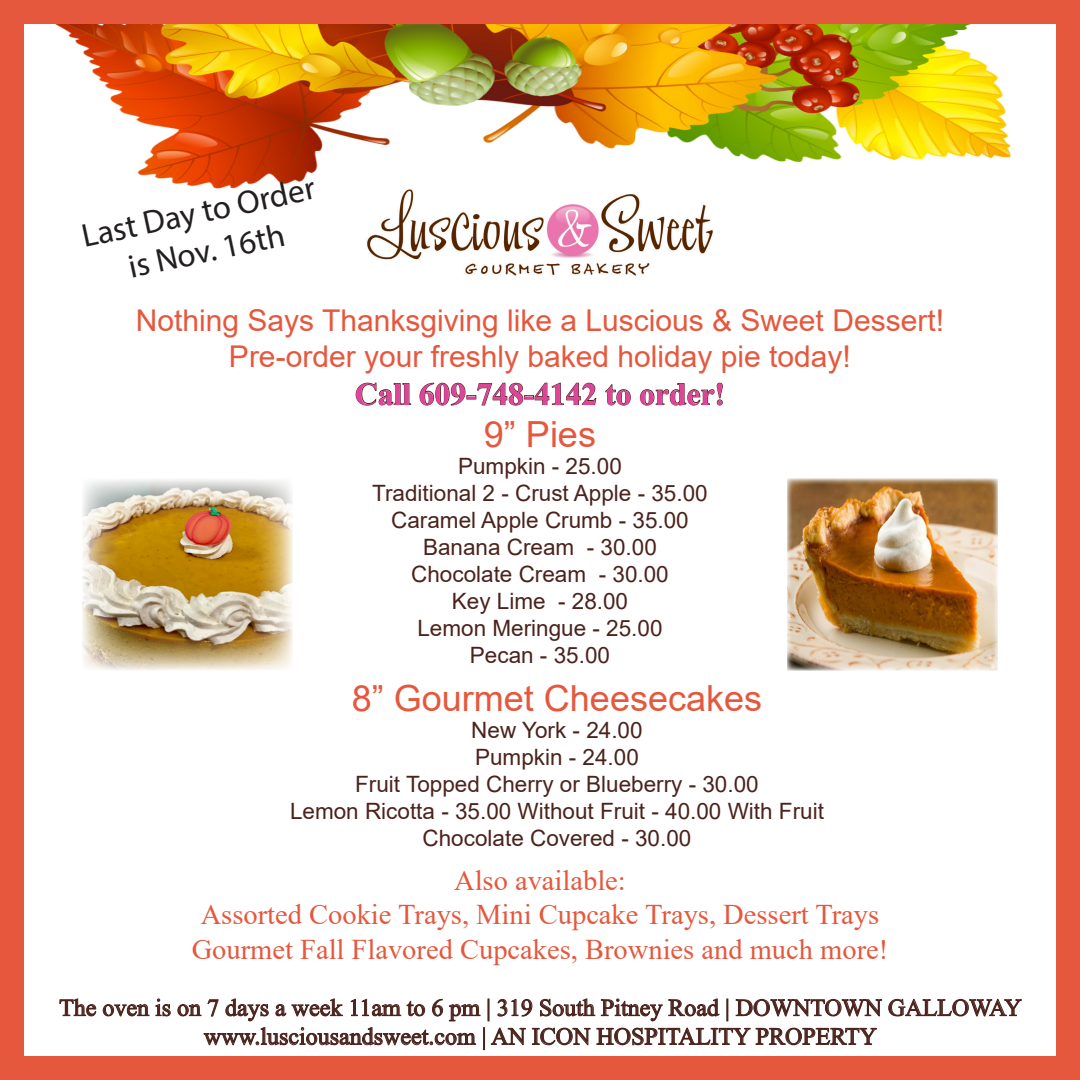
<style>
.page{position:relative;width:1080px;height:1080px;background:#fff}
.page>*{position:absolute;margin:0;border:0;box-sizing:border-box;transform-origin:0 0}
.t1{font:36px "Arial";color:#e5583d}
.t2{font:33px "Myriad Pro";color:#231f20}
.t3{font:700 31.5px "Times New Roman";color:#de4599}
.t4{font:30px "Arial";color:#e5583d}
.t5{font:28.5px "Times New Roman";color:#e5583d}
.t6{font:24px "Times New Roman";color:#4b231c}
.t7{font:22.5px "Arial";color:#4b231c}
</style>
<div class="page">
<img style="left:56px;top:25px;width:955px;height:164px">
<div style="left:0;top:0;width:1080px;height:1080px;border:24px solid #e5583d"></div>
<svg style="left:59px;top:998px;width:38px;height:19px"></svg>
<svg style="left:103px;top:998px;width:68px;height:19px"></svg>
<svg style="left:888px;top:998px;width:134px;height:19px"></svg>
<svg style="left:177px;top:998px;width:304px;height:48px"></svg>
<div style="left:483px;top:1027px;width:2px;height:23px;border:1px solid #4b231c"></div>
<svg style="left:488px;top:998px;width:394px;height:48px"></svg>
<img style="left:351px;top:168px;width:378px;height:108px">
<img style="left:82px;top:479px;width:211px;height:191px">
<img style="left:787px;top:479px;width:211px;height:191px">
<svg style="left:355px;top:382px;width:56px;height:24px"></svg>
<svg style="left:419px;top:382px;width:47px;height:24px"></svg>
<div style="left:466px;top:395px;width:10px;height:4px;border:1px solid #4b231c"></div>
<svg style="left:477px;top:382px;width:46px;height:24px"></svg>
<div style="left:524px;top:395px;width:10px;height:4px;border:1px solid #4b231c"></div>
<svg style="left:534px;top:382px;width:63px;height:23px"></svg>
<svg style="left:605px;top:384px;width:26px;height:22px"></svg>
<svg style="left:640px;top:382px;width:83px;height:24px"></svg>
<p class="t2" style="left:78px;top:217px;width:239px;rotate:-12deg">Last Day to Order</p>
<p class="t2" style="left:125px;top:247px;width:160px;rotate:-12deg">is Nov. 16th</p>
<p class="t4" style="left:136px;top:300px;width:810px">Nothing Says Thanksgiving like a Luscious &amp; Sweet Dessert!</p>
<p class="t4" style="left:229px;top:336px;width:623px">Pre-order your freshly baked holiday pie today!</p>
<p class="t3" style="left:355px;top:371px;width:372px">Call 609-748-4142 to order!</p>
<p class="t1" style="left:484px;top:410px;width:114px">9” Pies</p>
<p class="t7" style="left:458px;top:451px;width:165px">Pumpkin - 25.00</p>
<p class="t7" style="left:372px;top:478px;width:337px">Traditional 2 - Crust Apple - 35.00</p>
<p class="t7" style="left:391px;top:505px;width:299px">Caramel Apple Crumb - 35.00</p>
<p class="t7" style="left:423px;top:532px;width:235px">Banana Cream - 30.00</p>
<p class="t7" style="left:411px;top:559px;width:259px">Chocolate Cream - 30.00</p>
<p class="t7" style="left:452px;top:586px;width:178px">Key Lime - 28.00</p>
<p class="t7" style="left:417px;top:613px;width:247px">Lemon Meringue - 25.00</p>
<p class="t7" style="left:470px;top:640px;width:142px">Pecan - 35.00</p>
<p class="t1" style="left:352px;top:673px;width:412px">8” Gourmet Cheesecakes</p>
<p class="t7" style="left:471px;top:715px;width:173px">New York - 24.00</p>
<p class="t7" style="left:475px;top:742px;width:165px">Pumpkin - 24.00</p>
<p class="t7" style="left:355px;top:769px;width:405px">Fruit Topped Cherry or Blueberry - 30.00</p>
<p class="t7" style="left:290px;top:796px;width:535px">Lemon Ricotta - 35.00 Without Fruit - 40.00 With Fruit</p>
<p class="t7" style="left:423px;top:823px;width:270px">Chocolate Covered - 30.00</p>
<p class="t5" style="left:454px;top:861px;width:173px">Also available:</p>
<p class="t5" style="left:201px;top:895px;width:680px">Assorted Cookie Trays, Mini Cupcake Trays, Dessert Trays</p>
<p class="t5" style="left:192px;top:929px;width:698px">Gourmet Fall Flavored Cupcakes, Brownies and much more!</p>
<p class="t6" style="left:59px;top:991px;width:964px">The oven is on 7 days a week 11am to 6 pm | 319 South Pitney Road | DOWNTOWN GALLOWAY</p>
<p class="t6" style="left:204px;top:1019px;width:674px">www.lusciousandsweet.com | AN ICON HOSPITALITY PROPERTY</p>
</div>
